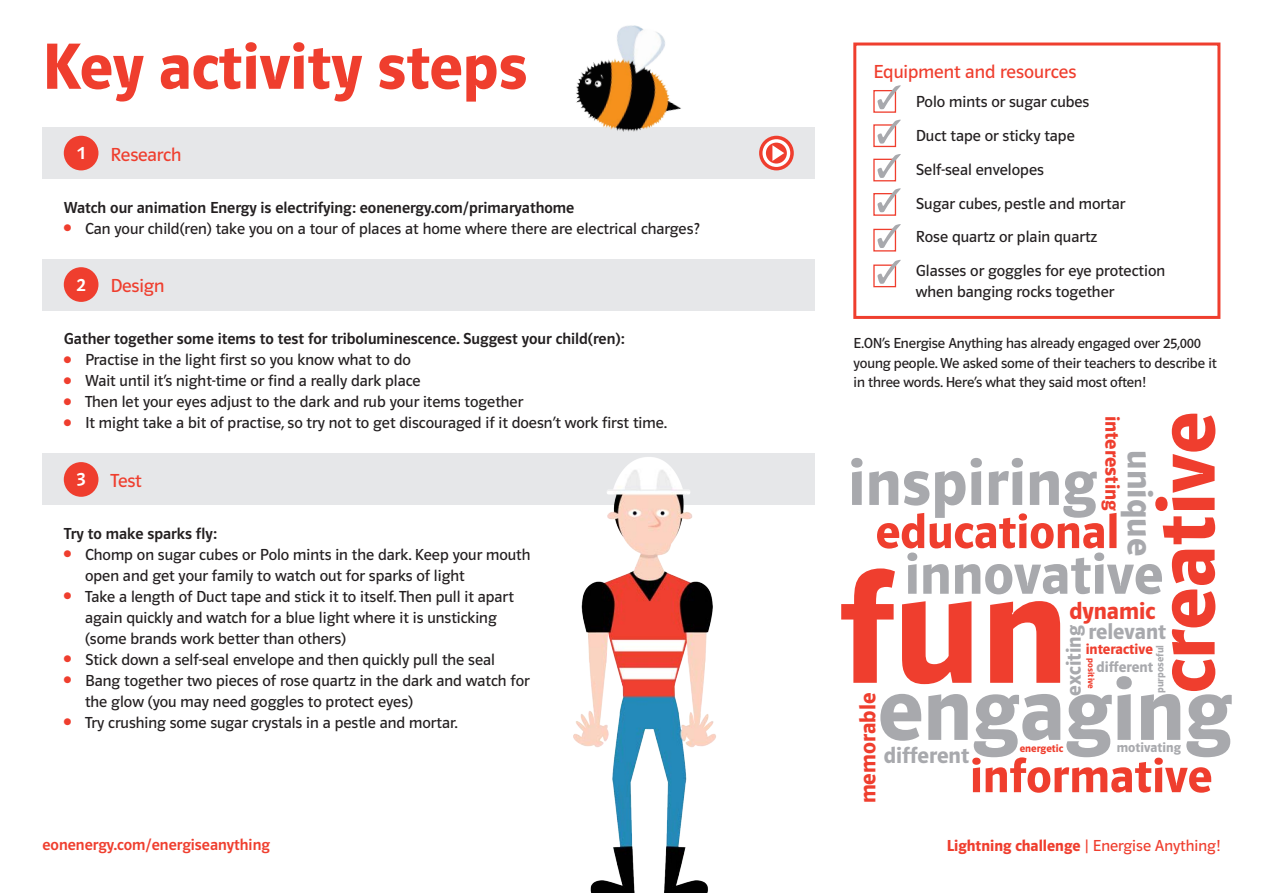
<style>
.page{position:relative;width:1263px;height:893px;background:#fff}
.page>*{position:absolute;margin:0;border:0;box-sizing:border-box;transform-origin:0 0}
.t1{font:164.7px "Polo 11 K Hfett";color:#ef3e2e}
.t2{font:92.4px "Polo 11 K Hfett";color:#a8a9ad}
.t3{font:85.95px "Polo 11 K Hfett";color:#ef3e2e}
.t4{font:68.25px "Polo 11 K Hfett";color:#a8a9ad}
.t5{font:67.5px "Polo 11 K Hfett";color:#ef3e2e}
.t6{font:59.7px "Polo 11 K Hfett";color:#a8a9ad}
.t7{font:50.25px "Polo 11 K Hfett";color:#ef3e2e}
.t8{font:50.1px "Polo 11 K Hfett";color:#ef3e2e}
.t9{font:37.05px "Polo 11 K Hfett";color:#a8a9ad}
.t10{font:24.75px "Polo 11 K Hfett";color:#ef3e2e}
.t11{font:23.55px "Polo 11 K Hfett";color:#a8a9ad}
.t12{font:23.4px "Polo 11 K Hfett";color:#ef3e2e}
.t13{font:22.95px "Polo 11 K Hfett";color:#a8a9ad}
.t14{font:21.6px "Polo 11 K Hfett";color:#a8a9ad}
.t15{font:21px "Polo 11 K Hfett";color:#ef3e2e}
.t16{font:19.5px "Polo 22 K Buch";color:#ef3e2e}
.t17{font:19.5px "Polo 22 K Krftg";color:#fff}
.t18{font:16.5px/21px "Polo 11 K Buch";color:#231f20}
.t19{font:16.5px "Polo 11 K Krftg";color:#231f20}
.t20{font:16.5px "Polo 11 K Hfett";color:#ef3e2e}
.t21{font:16.5px "Polo 22 K Krftg";color:#ef3e2e}
.t22{font:15.6px "Polo 11 K Hfett";color:#a8a9ad}
.t23{font:15.3px "Polo 11 K Hfett";color:#ef3e2e}
.t24{font:15px/19.5px "Polo 11 K Buch";letter-spacing:-.01em;color:#231f20}
.t25{font:14.25px "Polo 11 K Hfett";color:#a8a9ad}
.t26{font:11.25px "Polo 11 K Hfett";color:#ef3e2e}
.t27{font:10.65px "Polo 11 K Hfett";color:#a8a9ad}
.t28{font:9.3px "Polo 11 K Hfett";color:#ef3e2e}
.s1{font-family:"Polo 11 K Buch"}
</style>
<div class="page">
<div style="left:853px;top:43px;width:367px;height:276px;border:3px solid #ef3e2e"></div>
<div style="left:873px;top:90px;width:23px;height:23px;border:1px solid #ef3e2e"></div>
<svg style="left:877px;top:85px;width:24px;height:24px"></svg>
<div style="left:873px;top:124px;width:23px;height:23px;border:1px solid #ef3e2e"></div>
<svg style="left:877px;top:120px;width:24px;height:24px"></svg>
<div style="left:873px;top:159px;width:23px;height:22px;border:1px solid #ef3e2e"></div>
<svg style="left:877px;top:154px;width:24px;height:24px"></svg>
<div style="left:873px;top:193px;width:23px;height:23px;border:1px solid #ef3e2e"></div>
<svg style="left:877px;top:188px;width:24px;height:24px"></svg>
<div style="left:873px;top:229px;width:23px;height:23px;border:1px solid #ef3e2e"></div>
<svg style="left:877px;top:224px;width:24px;height:24px"></svg>
<div style="left:873px;top:264px;width:23px;height:23px;border:1px solid #ef3e2e"></div>
<svg style="left:877px;top:260px;width:24px;height:24px"></svg>
<div style="left:43px;top:128px;width:772px;height:51px;background:#e6e7e9"></div>
<div style="left:64px;top:136px;width:34px;height:34px;background:#ef3e2e;border-radius:50%"></div>
<svg style="left:759px;top:136px;width:35px;height:34px"></svg>
<svg style="left:762px;top:139px;width:28px;height:28px"></svg>
<div style="left:43px;top:259px;width:772px;height:51px;background:#e6e7e9"></div>
<div style="left:64px;top:267px;width:34px;height:35px;background:#ef3e2e;border-radius:50%"></div>
<div style="left:43px;top:454px;width:772px;height:51px;background:#e6e7e9"></div>
<div style="left:64px;top:462px;width:34px;height:35px;background:#ef3e2e;border-radius:50%"></div>
<img style="left:546px;top:453px;width:190px;height:440px">
<img style="left:546px;top:25px;width:171px;height:107px">
<h3 class="t5" style="left:43px;top:31px;width:487px">Key activity steps</h3>
<p class="t17" style="left:77px;top:142px;width:10px">1</p>
<p class="t16" style="left:111px;top:144px;width:72px">Research</p>
<p class="t19" style="left:64px;top:199px;width:512px">Watch our animation Energy is electrifying: eonenergy.com/primaryathome</p>
<p class="t18" style="left:85px;top:218px;width:616px">Can your child(ren) take you on a tour of places at home where there are electrical charges?</p>
<p class="t17" style="left:77px;top:274px;width:11px">2</p>
<p class="t16" style="left:111px;top:275px;width:55px">Design</p>
<p class="t19" style="left:64px;top:330px;width:562px">Gather together some items to test for triboluminescence. Suggest your child(ren):</p>
<p class="t18" style="left:85px;top:350px;width:583px">Practise in the light first so you know what to do<br>Wait until it’s night-time or find a really dark place<br>Then let your eyes adjust to the dark and rub your items together<br>It might take a bit of practise, so try not to get discouraged if it doesn’t work first time.</p>
<p class="t17" style="left:77px;top:469px;width:11px">3</p>
<p class="t16" style="left:111px;top:470px;width:33px">Test</p>
<p class="t19" style="left:64px;top:525px;width:155px">Try to make sparks fly:</p>
<p class="t18" style="left:85px;top:544px;width:447px">Chomp on sugar cubes or Polo mints in the dark. Keep your mouth open and get your family to watch out for sparks of light<br>Take a length of Duct tape and stick it to itself. Then pull it apart again quickly and watch for a blue light where it is unsticking (some brands work better than others)<br>Stick down a self-seal envelope and then quickly pull the seal Bang together two pieces of rose quartz in the dark and watch for the glow (you may need goggles to protect eyes)<br>Try crushing some sugar crystals in a pestle and mortar.</p>
<p class="t16" style="left:873px;top:61px;width:205px">Equipment and resources</p>
<p class="t18" style="left:916px;top:85px;width:251px;line-height:33.8px">Polo mints or sugar cubes<br>Duct tape or sticky tape<br>Self-seal envelopes<br>Sugar cubes, pestle and mortar<br>Rose quartz or plain quartz<br>Glasses or goggles for eye protection</p>
<p class="t18" style="left:916px;top:281px;width:200px">when banging rocks together</p>
<p class="t24" style="left:854px;top:334px;width:365px">E.ON’s Energise Anything has already engaged over 25,000 young people. We asked some of their teachers to describe it in three words. Here’s what they said most often!</p>
<h3 class="t3" style="left:1141px;top:693px;width:283px;rotate:-90deg">creative</h3>
<p class="t15" style="left:1123px;top:416px;width:97px;rotate:90deg">interesting</p>
<h3 class="t9" style="left:1159px;top:450px;width:108px;rotate:90deg">unique</h3>
<h3 class="t4" style="left:848px;top:446px;width:250px">inspiring</h3>
<h3 class="t7" style="left:876px;top:505px;width:245px">educational</h3>
<h3 class="t6" style="left:905px;top:542px;width:260px">innovative</h3>
<h3 class="t10" style="left:1069px;top:597px;width:87px">dynamic</h3>
<h3 class="t14" style="left:1062px;top:696px;width:72px;rotate:-90deg">exciting</h3>
<h3 class="t13" style="left:1088px;top:619px;width:80px">relevant</h3>
<h1 class="t1" style="left:839px;top:541px;width:231px">fun</h1>
<p class="t23" style="left:1086px;top:641px;width:69px">interactive</p>
<p class="t27" style="left:1154px;top:693px;width:50px;rotate:-90deg">purposeful</p>
<p class="t28" style="left:1096px;top:658px;width:32px;rotate:90deg">positive</p>
<p class="t22" style="left:1096px;top:658px;width:58px">different</p>
<h2 class="t2" style="left:878px;top:660px;width:356px">engaging</h2>
<h3 class="t12" style="left:855px;top:803px;width:112px;rotate:-90deg">memorable</h3>
<p class="t26" style="left:1020px;top:743px;width:45px">energetic</p>
<p class="t25" style="left:1117px;top:740px;width:66px">motivating</p>
<h3 class="t11" style="left:884px;top:743px;width:87px">different</h3>
<h3 class="t8" style="left:970px;top:749px;width:244px">informative</h3>
<p class="t21" style="left:43px;top:836px;width:229px">eonenergy.com/energiseanything</p>
<p class="t20" style="left:947px;top:836px;width:275px">Lightning challenge <span class="s1">| Energise Anything!</span></p>
</div>
